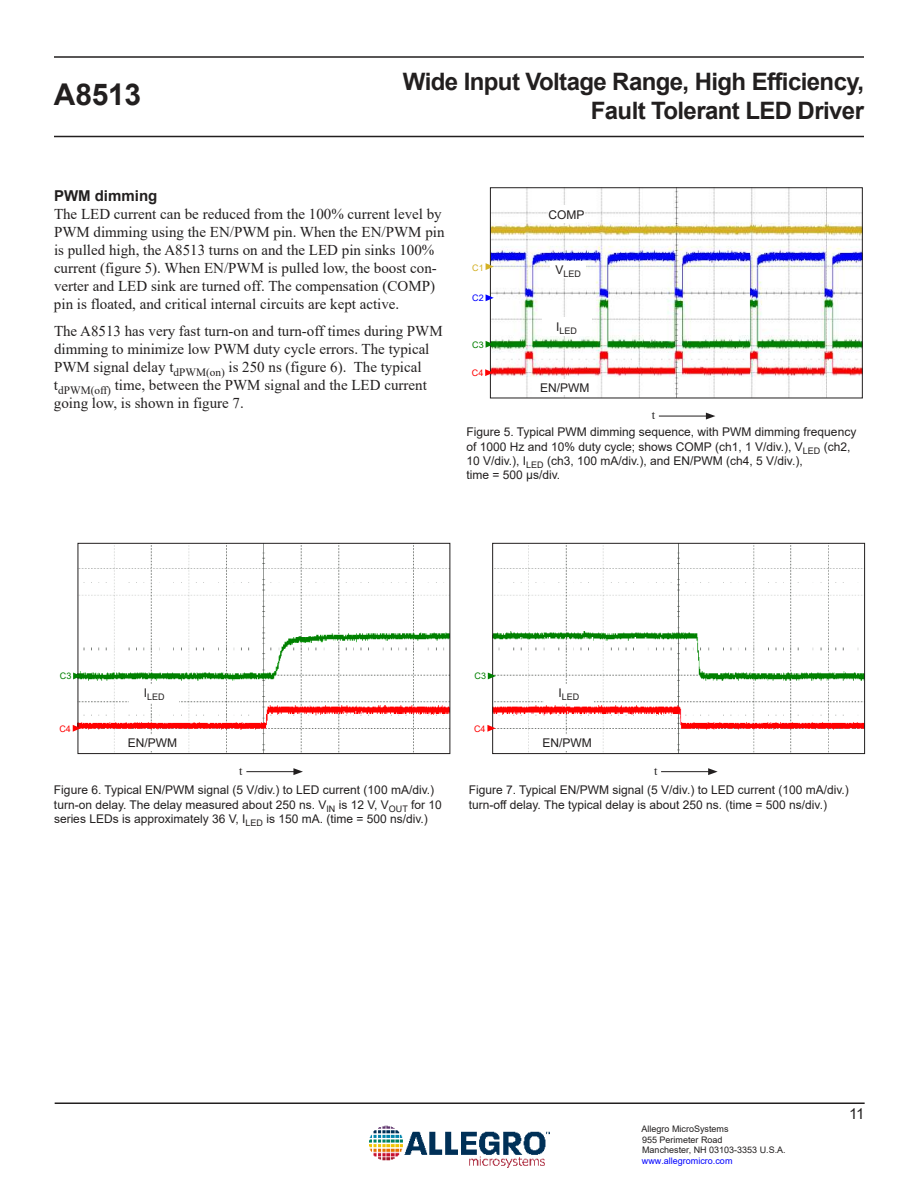
<style>
.page{position:relative;width:918px;height:1188px;background:#fff}
.page>*{position:absolute;margin:0;border:0;box-sizing:border-box;transform-origin:0 0}
.t1{font:700 30px "Arial";letter-spacing:-.01em;color:#221f1f}
.t2{font:700 24px/28.8px "Arial";letter-spacing:-.025em;color:#221f1f;text-align:right}
.t3{font:15px/18px "Times New Roman";color:#221f1f}
.t4{font:700 15px "Arial";color:#221f1f}
.t5{font:15px "Arial";color:#221f1f}
.t6{font:12px/14.4px "Arial";color:#221f1f}
.t7{font:12px "Times New Roman";color:#221f1f}
.t8{font:9px/10.8px "Arial";color:#221f1f}
.t9{font:9px "Arial";color:#00f}
.t10{font:9px "Arial";color:#f00}
.t11{font:9px "Arial";color:#008000}
.t12{font:9px "Arial";color:#d3b025}
</style>
<div class="page">
<hr style="left:55px;top:1102px;width:810px;height:2px;background:#221f1f">
<hr style="left:54px;top:136px;width:810px;height:1px;background:#221f1f">
<hr style="left:54px;top:56px;width:810px;height:2px;background:#221f1f">
<img style="left:370px;top:1125px;width:180px;height:43px">
<img style="left:492px;top:190px;width:368px;height:206px">
<hr style="left:659px;top:416px;width:49px;height:1px;background:#221f1f">
<svg style="left:706px;top:413px;width:9px;height:7px"></svg>
<div style="left:550px;top:261px;width:36px;height:17px;background:#fff"></div>
<div style="left:539px;top:380px;width:52px;height:15px;background:#fff"></div>
<div style="left:542px;top:317px;width:49px;height:19px;background:#fff"></div>
<div style="left:548px;top:205px;width:37px;height:18px;background:#fff"></div>
<svg style="left:485px;top:369px;width:8px;height:7px"></svg>
<svg style="left:486px;top:263px;width:8px;height:7px"></svg>
<svg style="left:486px;top:294px;width:8px;height:7px"></svg>
<svg style="left:486px;top:341px;width:8px;height:7px"></svg>
<img style="left:80px;top:545px;width:368px;height:207px">
<div style="left:78px;top:543px;width:372px;height:211px;border:1px solid #221f1f"></div>
<hr style="left:246px;top:771px;width:50px;height:1px;background:#221f1f">
<svg style="left:293px;top:768px;width:10px;height:7px"></svg>
<div style="left:126px;top:735px;width:53px;height:15px;background:#fff"></div>
<div style="left:130px;top:684px;width:49px;height:18px;background:#fff"></div>
<svg style="left:73px;top:725px;width:8px;height:7px"></svg>
<svg style="left:73px;top:673px;width:8px;height:6px"></svg>
<img style="left:495px;top:545px;width:368px;height:207px">
<div style="left:493px;top:543px;width:372px;height:211px;border:1px solid #221f1f"></div>
<hr style="left:661px;top:771px;width:50px;height:1px;background:#221f1f">
<svg style="left:708px;top:768px;width:10px;height:7px"></svg>
<div style="left:541px;top:735px;width:52px;height:15px;background:#fff"></div>
<div style="left:544px;top:684px;width:49px;height:18px;background:#fff"></div>
<svg style="left:487px;top:725px;width:9px;height:7px"></svg>
<svg style="left:488px;top:673px;width:8px;height:6px"></svg>
<h1 class="t1" style="left:54px;top:84px;width:89px">A8513</h1>
<h2 class="t2" style="left:403px;top:69px;width:463px">Wide Input Voltage Range, High Efficiency,<br>Fault Tolerant LED Driver</h2>
<p class="t4" style="left:54px;top:188px;width:105px">PWM dimming</p>
<p class="t3" style="left:54px;top:206px;width:392px">The LED current can be reduced from the 100% current level by PWM dimming using the EN/PWM pin. When the EN/PWM pin is pulled high, the A8513 turns on and the LED pin sinks 100% current (figure 5). When EN/PWM is pulled low, the boost con&shy;verter and LED sink are turned off. The compensation (COMP) pin is floated, and critical internal circuits are kept active.</p>
<p class="t3" style="left:54px;top:323px;width:390px">The A8513 has very fast turn-on and turn-off times during PWM dimming to minimize low PWM duty cycle errors. The typical PWM signal delay t<sub>dPWM(on)</sub> is 250 ns (figure 6). The typical t<sub>dPWM(off)</sub> time, between the PWM signal and the LED current going low, is shown in figure 7.</p>
<p class="t12" style="left:472px;top:264px;width:13px">C1</p>
<p class="t9" style="left:472px;top:294px;width:13px">C2</p>
<p class="t11" style="left:472px;top:340px;width:13px">C3</p>
<p class="t10" style="left:472px;top:369px;width:13px">C4</p>
<p class="t6" style="left:548px;top:208px;width:37px">COMP</p>
<p class="t8" style="left:555px;top:269px;width:27px"><sup>V</sup>LED</p>
<p class="t8" style="left:556px;top:326px;width:22px"><sup>I</sup>LED</p>
<p class="t6" style="left:540px;top:381px;width:51px">EN/PWM</p>
<p class="t7" style="left:652px;top:410px;width:5px">t</p>
<p class="t6" style="left:466px;top:425px;width:391px">Figure 5. Typical PWM dimming sequence, with PWM dimming frequency of 1000 Hz and 10% duty cycle; shows COMP (ch1, 1 V/div.), V<sub>LED</sub> (ch2, 10 V/div.), I<sub>LED</sub> (ch3, 100 mA/div.), and EN/PWM (ch4, 5 V/div.),<br>time = 500 µs/div.</p>
<p class="t11" style="left:60px;top:672px;width:13px">C3</p>
<p class="t10" style="left:59px;top:724px;width:13px">C4</p>
<p class="t8" style="left:144px;top:692px;width:22px"><sup>I</sup>LED</p>
<p class="t6" style="left:128px;top:736px;width:51px">EN/PWM</p>
<p class="t7" style="left:239px;top:766px;width:5px">t</p>
<p class="t11" style="left:475px;top:672px;width:13px">C3</p>
<p class="t10" style="left:474px;top:724px;width:13px">C4</p>
<p class="t8" style="left:559px;top:692px;width:22px"><sup>I</sup>LED</p>
<p class="t6" style="left:543px;top:736px;width:51px">EN/PWM</p>
<p class="t7" style="left:654px;top:766px;width:5px">t</p>
<p class="t6" style="left:54px;top:783px;width:389px">Figure 6. Typical EN/PWM signal (5 V/div.) to LED current (100 mA/div.) turn-on delay. The delay measured about 250 ns. V<sub>IN</sub> is 12 V, V<sub>OUT</sub> for 10 series LEDs is approximately 36 V, I<sub>LED</sub> is 150 mA. (time = 500 ns/div.)</p>
<p class="t6" style="left:469px;top:783px;width:382px">Figure 7. Typical EN/PWM signal (5 V/div.) to LED current (100 mA/div.) turn-off delay. The typical delay is about 250 ns. (time = 500 ns/div.)</p>
<p class="t8" style="left:642px;top:1124px;width:146px">Allegro MicroSystems<br>955 Perimeter Road<br>Manchester, NH 03103-3353 U.S.A.</p>
<p class="t9" style="left:642px;top:1158px;width:92px">www.allegromicro.com</p>
<p class="t5" style="left:849px;top:1106px;width:17px">11</p>
</div>
